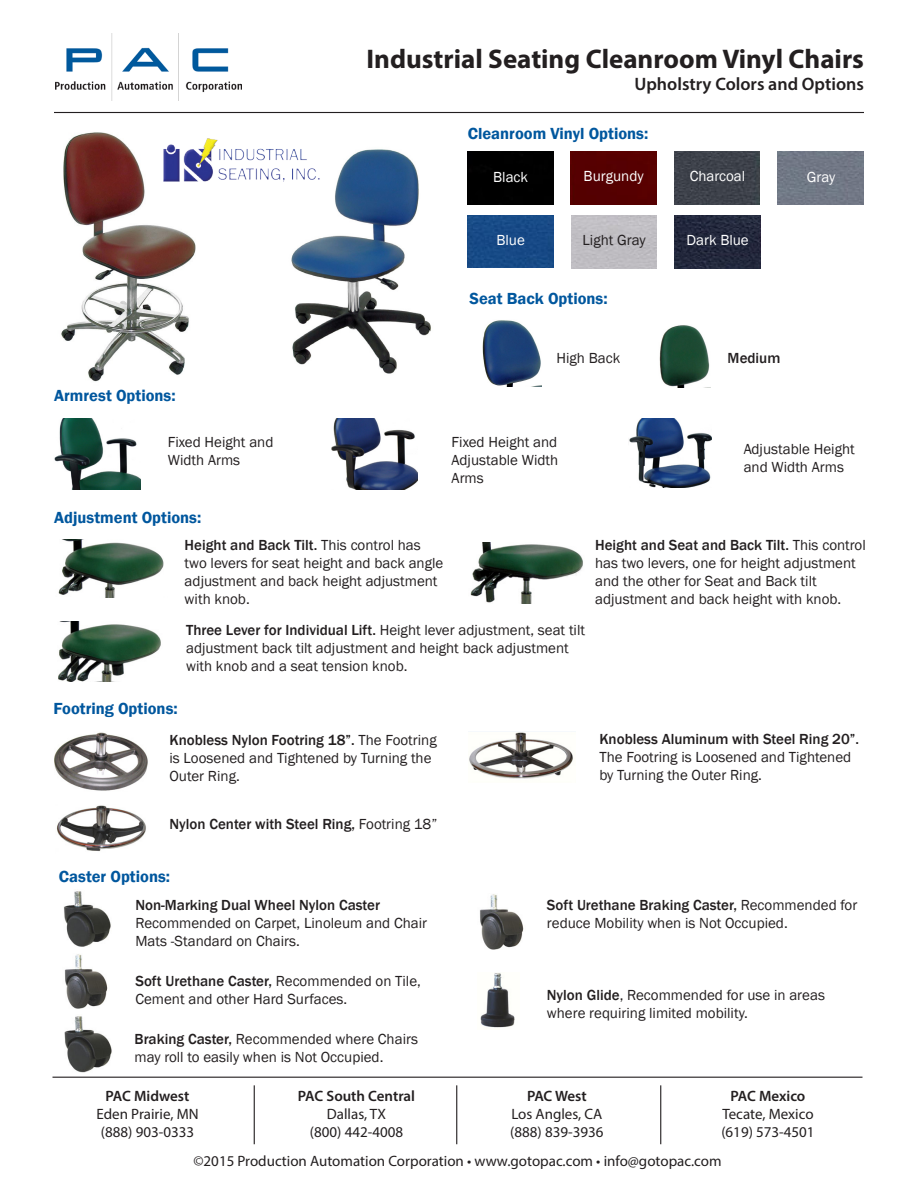
<style>
.page{position:relative;width:918px;height:1188px;background:#fff}
.page>*{position:absolute;margin:0;border:0;box-sizing:border-box;transform-origin:0 0}
.t1{font:700 27px "Myriad Pro";color:#231f20}
.t2{font:600 18px "Myriad Pro";color:#231f20}
.t3{font:600 16.5px "Franklin Gothic";color:#00579e}
.t4{font:15px/18px "Franklin Gothic";color:#231f20}
.t5{font:15px/18px "Myriad Pro";color:#231f20}
.t6{font:500 15px "Franklin Gothic";color:#231f20}
.t7{font:600 15px "Myriad Pro";color:#231f20}
.t8{font:15px "Franklin Gothic";color:#fff}
.s1{font-weight:500}
.s2{font-weight:400}
</style>
<div class="page">
<img style="left:56px;top:33px;width:185px;height:68px">
<hr style="left:54px;top:112px;width:810px;height:1px;background:#231f20">
<hr style="left:52px;top:1077px;width:810px;height:1px;background:#231f20">
<hr style="left:254px;top:1085px;width:1px;height:59px;background:#231f20">
<hr style="left:456px;top:1085px;width:1px;height:59px;background:#231f20">
<hr style="left:660px;top:1085px;width:1px;height:59px;background:#231f20">
<img style="left:61px;top:132px;width:135px;height:250px">
<img style="left:291px;top:149px;width:140px;height:225px">
<img style="left:158px;top:138px;width:168px;height:49px">
<div style="left:468px;top:152px;width:85px;height:52px;background:#000"></div>
<div style="left:571px;top:152px;width:86px;height:52px;background:#560001"></div>
<img style="left:674px;top:152px;width:86px;height:52px">
<div style="left:778px;top:152px;width:85px;height:52px;background:#717886"></div>
<div style="left:468px;top:215px;width:86px;height:53px;background:#174a86"></div>
<img style="left:675px;top:215px;width:85px;height:53px">
<img style="left:54px;top:419px;width:86px;height:70px">
<img style="left:332px;top:419px;width:86px;height:70px">
<img style="left:629px;top:419px;width:83px;height:69px">
<img style="left:483px;top:320px;width:59px;height:66px">
<img style="left:659px;top:325px;width:51px;height:62px">
<img style="left:54px;top:732px;width:94px;height:59px">
<img style="left:469px;top:732px;width:104px;height:47px">
<img style="left:57px;top:805px;width:89px;height:47px">
<img style="left:58px;top:540px;width:106px;height:57px">
<img style="left:470px;top:543px;width:113px;height:61px">
<img style="left:58px;top:621px;width:103px;height:61px">
<img style="left:480px;top:894px;width:44px;height:56px">
<img style="left:480px;top:973px;width:35px;height:55px">
<img style="left:64px;top:954px;width:44px;height:55px">
<img style="left:64px;top:1016px;width:48px;height:57px">
<img style="left:64px;top:891px;width:47px;height:56px">
<h1 class="t1" style="left:366px;top:42px;width:499px">Industrial Seating Cleanroom Vinyl Chairs</h1>
<p class="t2" style="left:634px;top:72px;width:231px">Upholstry Colors and Options</p>
<p class="t3" style="left:468px;top:123px;width:182px">Cleanroom Vinyl Options:</p>
<p class="t8" style="left:493px;top:167px;width:36px">Black</p>
<p class="t8" style="left:584px;top:167px;width:62px">Burgundy</p>
<p class="t8" style="left:690px;top:167px;width:57px">Charcoal</p>
<p class="t8" style="left:807px;top:167px;width:30px">Gray</p>
<p class="t8" style="left:496px;top:231px;width:30px">Blue</p>
<p class="t4" style="left:583px;top:231px;width:65px">Light Gray</p>
<p class="t8" style="left:687px;top:231px;width:64px">Dark Blue</p>
<p class="t3" style="left:469px;top:288px;width:140px">Seat Back Options:</p>
<p class="t3" style="left:54px;top:385px;width:123px">Armrest Options:</p>
<p class="t4" style="left:557px;top:349px;width:65px">High Back</p>
<p class="t6" style="left:728px;top:348px;width:54px">Medium</p>
<p class="t4" style="left:168px;top:434px;width:107px">Fixed Height and<br>Width Arms</p>
<p class="t4" style="left:452px;top:434px;width:108px;text-align:justify">Fixed Height and Adjustable Width Arms</p>
<p class="t4" style="left:744px;top:440px;width:113px">Adjustable Height and Width Arms</p>
<p class="t3" style="left:54px;top:507px;width:149px">Adjustment Options:</p>
<p class="t4" style="left:185px;top:537px;width:260px"><span class="s1">Height and Back Tilt.</span> This control has two levers for seat height and back angle adjustment and back height adjustment with knob.</p>
<p class="t4" style="left:186px;top:621px;width:401px"><span class="s1">Three Lever for Individual Lift.</span> Height lever adjustment, seat tilt adjustment back tilt adjustment and height back adjustment with knob and a seat tension knob.</p>
<p class="t4" style="left:595px;top:536px;width:272px"><span class="s1">Height and Seat and Back Tilt.</span> This control has two levers, one for height adjustment and the other for Seat and Back tilt adjustment and back height with knob.</p>
<p class="t3" style="left:53px;top:698px;width:126px">Footring Options:</p>
<p class="t4" style="left:169px;top:731px;width:269px"><span class="s1">Knobless Nylon Footring 18”.</span> The Footring is Loosened and Tightened by Turning the<br>Outer Ring.</p>
<p class="t4" style="left:599px;top:731px;width:261px"><span class="s1">Knobless Aluminum with Steel Ring 20”.<br></span>The Footring is Loosened and Tightened by Turning the Outer Ring.</p>
<p class="t6" style="left:169px;top:814px;width:269px">Nylon Center with Steel Ring, <span class="s2">Footring 18”</span></p>
<p class="t3" style="left:59px;top:866px;width:113px">Caster Options:</p>
<p class="t4" style="left:135px;top:896px;width:293px"><span class="s1">Non-Marking Dual Wheel Nylon Caster<br></span>Recommended on Carpet, Linoleum and Chair<br>Mats -Standard on Chairs.</p>
<p class="t4" style="left:135px;top:972px;width:287px"><span class="s1">Soft Urethane Caster,</span> Recommended on Tile,<br>Cement and other Hard Surfaces.</p>
<p class="t4" style="left:135px;top:1030px;width:285px"><span class="s1">Braking Caster,</span> Recommended where Chairs may roll to easily when is Not Occupied.</p>
<p class="t7" style="left:106px;top:1087px;width:85px">PAC Midwest</p>
<p class="t5" style="left:96px;top:1105px;width:104px">Eden Prairie, MN (888) 903-0333</p>
<p class="t7" style="left:298px;top:1087px;width:119px">PAC South Central</p>
<p class="t5" style="left:310px;top:1105px;width:95px;text-align:center">Dallas, TX (800) 442-4008</p>
<p class="t4" style="left:547px;top:896px;width:312px"><span class="s1">Soft Urethane Braking Caster,</span> Recommended for reduce Mobility when is Not Occupied.</p>
<p class="t4" style="left:547px;top:987px;width:280px"><span class="s1">Nylon Glide</span>, Recommended for use in areas where requiring limited mobility.</p>
<p class="t7" style="left:527px;top:1087px;width:61px">PAC West</p>
<p class="t5" style="left:510px;top:1105px;width:95px">Los Angles, CA (888) 839-3936</p>
<p class="t7" style="left:731px;top:1087px;width:76px">PAC Mexico</p>
<p class="t5" style="left:721px;top:1105px;width:95px">Tecate, Mexico (619) 573-4501</p>
<p class="t5" style="left:193px;top:1152px;width:530px">©2015 Production Automation Corporation • www.gotopac.com • info@gotopac.com</p>
</div>
